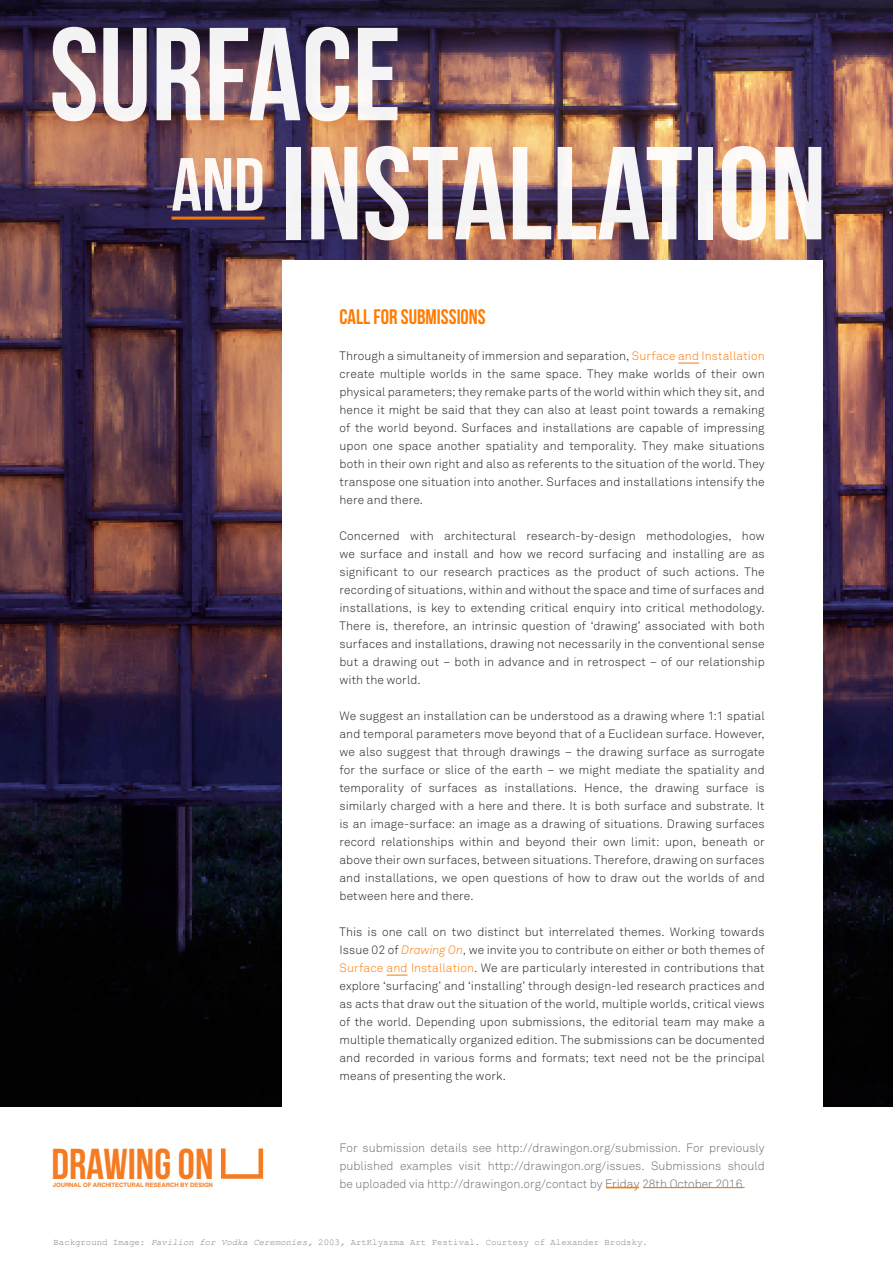
<style>
.page{position:relative;width:893px;height:1263px;background:#fff}
.page>*{position:absolute;margin:0;border:0;box-sizing:border-box;transform-origin:0 0}
.t1{font:132px "Bebas Neue";color:#fff}
.t2{font:75px "Bebas Neue";color:#fff}
.t3{font:43.2px "Bebas Neue";color:#f47b21}
.t4{font:21px "Bebas Neue";color:#ff7b00}
.t5{font:12px/18px "Akkurat Light Pro";letter-spacing:.01em;color:#231f20;text-align:justify}
.t6{font:12px/18px "Akkurat Light Pro";color:#6c6d70;text-align:justify}
.t7{font:9px "Courier New";color:#808285}
.t8{font:700 6px "Helvetica";letter-spacing:-.005em;color:#f47b21}
.s1{color:#ff7b00}
.s2{color:#f47a20}
.s3{font-style:italic;color:#ff7b00}
.s4{font-style:italic}
</style>
<div class="page">
<img style="left:0;top:0;width:893px;height:1106px">
<div style="left:282px;top:260px;width:540px;height:957px;background:#fff"></div>
<svg style="left:678px;top:363px;width:21px;height:1px"></svg>
<svg style="left:387px;top:975px;width:21px;height:1px"></svg>
<hr style="left:644px;top:1187px;width:100px;height:1px;background:#ff7b00">
<hr style="left:606px;top:1187px;width:33px;height:1px;background:#ff7b00">
<hr style="left:171px;top:217px;width:94px;height:3px;background:#ff7b00">
<svg style="left:221px;top:1148px;width:42px;height:31px"></svg>
<h1 class="t1" style="left:49px;top:2px;width:353px">SURFACE</h1>
<h2 class="t2" style="left:171px;top:144px;width:95px">AND</h2>
<h1 class="t1" style="left:281px;top:121px;width:547px">INSTALLATION</h1>
<p class="t3" style="left:52px;top:1140px;width:164px">DRAWING ON</p>
<p class="t8" style="left:53px;top:1180px;width:162px">JOURNAL OF ARCHITECTURAL RESEARCH BY DESIGN</p>
<p class="t4" style="left:339px;top:305px;width:148px">CALL FOR SUBMISSIONS</p>
<p class="t5" style="left:339px;top:347px;width:427px">Through a simultaneity of immersion and separation, <span class="s1">Surface</span> <span class="s2">and</span> <span class="s1">Installation </span>create multiple worlds in the same space. They make worlds of their own physical parameters; they remake parts of the world within which they sit, and hence it might be said that they can also at least point towards a remaking of the world beyond. Surfaces and installations are capable of impressing upon one space another spatiality and temporality. They make situations both in their own right and also as referents to the situation of the world. They transpose one situation into another. Surfaces and installations intensify the here and there.</p>
<p class="t5" style="left:339px;top:527px;width:427px">Concerned with architectural research-by-design methodologies, how we surface and install and how we record surfacing and installing are as significant to our research practices as the product of such actions. The recording of situations, within and without the space and time of surfaces and installations, is key to extending critical enquiry into critical methodology.<br>There is, therefore, an intrinsic question of ‘drawing’ associated with both surfaces and installations, drawing not necessarily in the conventional sense but a drawing out – both in advance and in retrospect – of our relationship with the world.</p>
<p class="t5" style="left:339px;top:707px;width:427px">We suggest an installation can be understood as a drawing where 1:1 spatial and temporal parameters move beyond that of a Euclidean surface. However, we also suggest that through drawings – the drawing surface as surrogate for the surface or slice of the earth – we might mediate the spatiality and temporality of surfaces as installations. Hence, the drawing surface is similarly charged with a here and there. It is both surface and substrate. It is an image-surface: an image as a drawing of situations. Drawing surfaces record relationships within and beyond their own limit: upon, beneath or above their own surfaces, between situations. Therefore, drawing on surfaces and installations, we open questions of how to draw out the worlds of and between here and there.</p>
<p class="t5" style="left:339px;top:923px;width:427px">This is one call on two distinct but interrelated themes. Working towards Issue 02 of <span class="s3">Drawing On</span>, we invite you to contribute on either or both themes of <span class="s1">Surface and Installation</span>. We are particularly interested in contributions that explore ‘surfacing’ and ‘installing’ through design-led research practices and as acts that draw out the situation of the world, multiple worlds, critical views of the world. Depending upon submissions, the editorial team may make a multiple thematically organized edition. The submissions can be documented and recorded in various forms and formats; text need not be the principal means of presenting the work.</p>
<p class="t6" style="left:339px;top:1139px;width:427px">For submission details see http://drawingon.org/submission. For previously published examples visit http://drawingon.org/issues. Submissions should be uploaded via http://drawingon.org/contact by Friday 28th October 2016.</p>
<p class="t7" style="left:54px;top:1237px;width:596px">Background Image: <span class="s4">Pavilion for Vodka Ceremonies,</span> 2003<span class="s4">,</span> ArtKlyazma Art Festival. Courtesy of Alexander Brodsky.</p>
</div>
